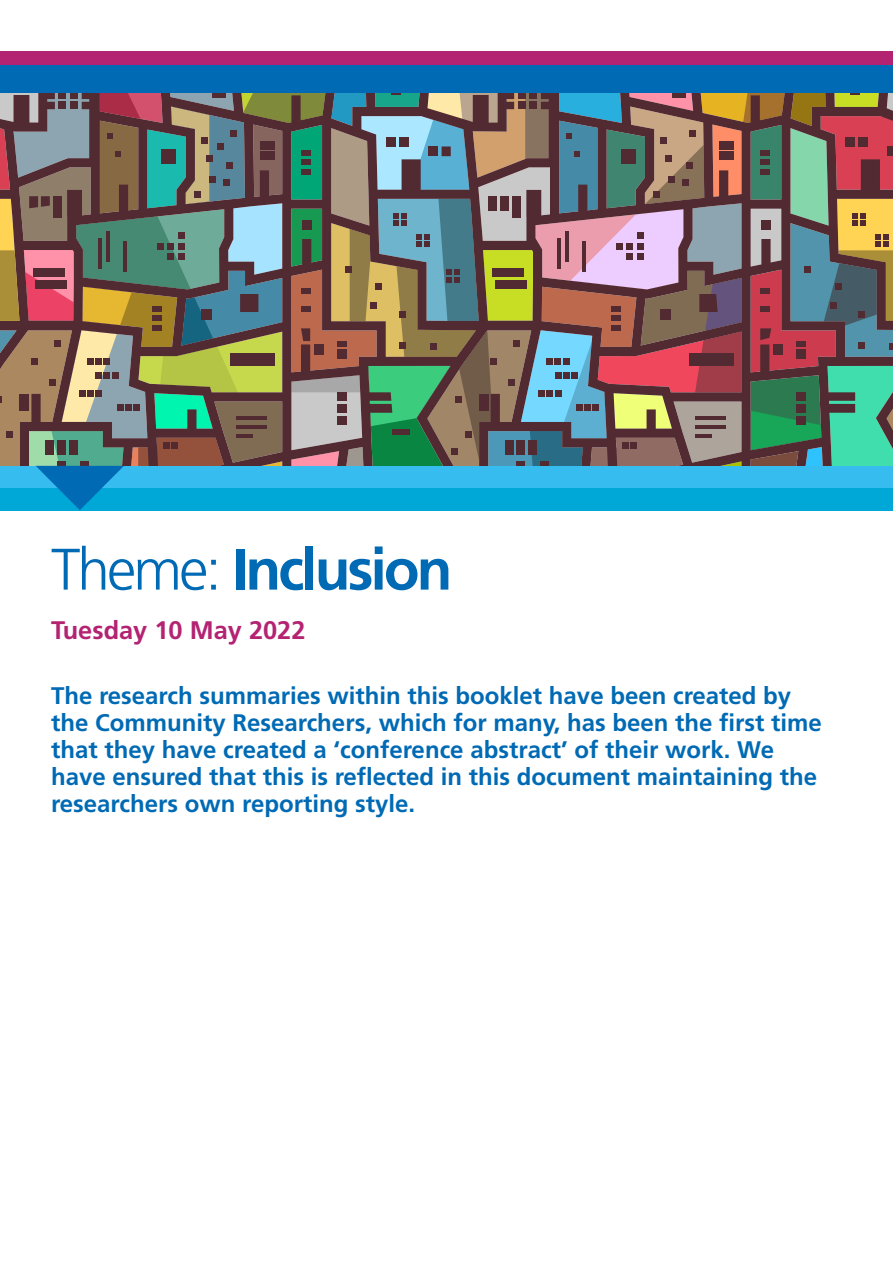
<style>
.page{position:relative;width:893px;height:1263px;background:#fff}
.page>*{position:absolute;margin:0;border:0;box-sizing:border-box;transform-origin:0 0}
.t1{font:700 58.5px "Frutiger LT Std";letter-spacing:-.05em;color:#006ab4}
.t2{font:700 25.35px "Frutiger LT Std";color:#b42371}
.t3{font:700 24px/27px "Frutiger LT Std";color:#006ab4}
.s1{font-weight:300}
</style>
<div class="page">
<div style="left:0;top:58px;width:893px;height:35px;background:#006ab4"></div>
<div style="left:0;top:51px;width:893px;height:13px;background:#b42371"></div>
<svg style="left:0;top:93px;width:893px;height:417px"></svg>
<h1 class="t1" style="left:51px;top:535px;width:403px"><span class="s1">Theme:</span> Inclusion</h1>
<p class="t2" style="left:51px;top:615px;width:256px">Tuesday 10 May 2022</p>
<p class="t3" style="left:51px;top:682px;width:772px">The research summaries within this booklet have been created by the Community Researchers, which for many, has been the first time that they have created a ‘conference abstract’ of their work. We have ensured that this is reflected in this document maintaining the researchers own reporting style.</p>
</div>
